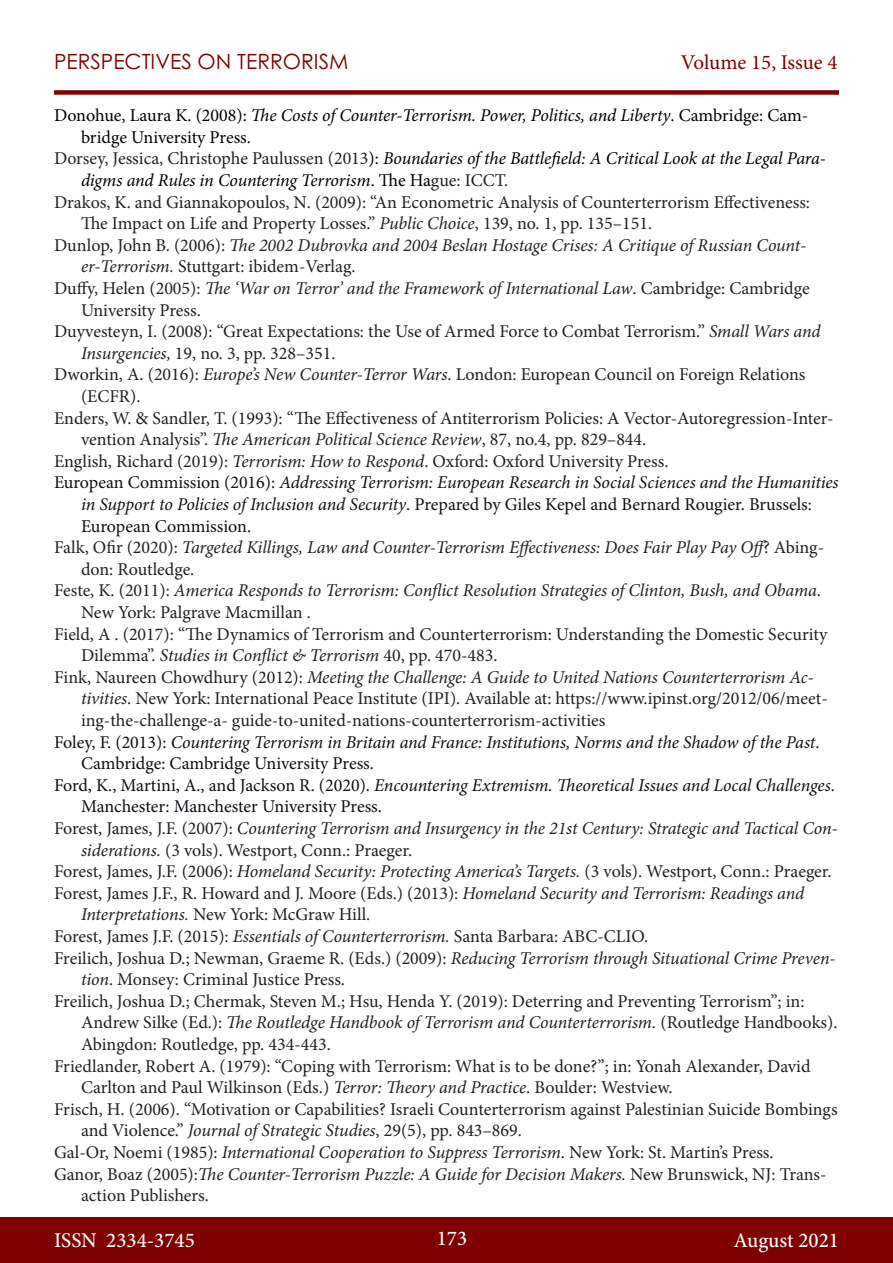
<style>
.page{position:relative;width:893px;height:1263px;background:#fff}
.page>*{position:absolute;margin:0;border:0;box-sizing:border-box;transform-origin:0 0}
.t1{font:500 21px "Minion Pro";color:#fff}
.t2{font:21px "Century Gothic Pro";color:#800000}
.t3{font:21px "Minion Pro";letter-spacing:-.005em;color:#800000}
.t4{font:18px/21.6px "Minion Pro";color:#231f20}
.t5{font:italic 18px/21.6px "Minion Pro";letter-spacing:-.01em;color:#231f20}
.t6{font:italic 18px/21.6px "Minion Pro";letter-spacing:-.01em;color:#0f1111}
.t7{font:italic 18px/21.6px "Minion Pro";letter-spacing:-.01em;color:#000}
.t8{font:18px/21.6px "Minion Pro";letter-spacing:-.005em;color:#0c0f14}
.t9{font:italic 18px/21.6px "Minion Pro";letter-spacing:-.01em;color:#0c0f14}
.Heading_1{font:18px/21.6px "Minion Pro";letter-spacing:-.005em;color:#000}
.s1{font-style:italic}
.s2{font-style:normal;color:#202122}
.s3{font-style:normal}
</style>
<div class="page">
<div style="left:0;top:1217px;width:893px;height:46px;background:#800000"></div>
<div style="left:54px;top:90px;width:785px;height:5px;background:#800000"></div>
<p class="t2" style="left:54px;top:49px;width:296px">PERSPECTIVES ON TERRORISM</p>
<p class="t3" style="left:681px;top:48px;width:158px">Volume 15, Issue 4</p>
<p class="Heading_1" style="left:81px;top:105px;width:729px;text-indent:-27px">Donohue, Laura K. (2008): <span class="s1">The Costs of Counter-Terrorism. Power, Politics, and Liberty</span>. Cambridge: Cam&shy;bridge University Press.</p>
<p class="t7" style="left:81px;top:148px;width:746px;text-indent:-27px"><span class="s2">Dorsey, Jessica, Christophe Paulussen (2013</span><span class="s3">):</span> Boundaries of the Battlefield: A Critical Look at the Legal Para&shy;digms and Rules in Countering Terrorism<span class="s3">. The Ha</span><span class="s2">gue: ICCT.</span></p>
<p class="t4" style="left:81px;top:191px;width:731px;text-indent:-27px">Drakos, K. and Giannakopoulos, N. (2009): “An Econometric Analysis of Counterterrorism Effectiveness:<br>The Impact on Life and Property Losses.” <span class="s1">Public Choice</span>, 139, no. 1, pp. 135–151.</p>
<p class="t5" style="left:81px;top:234px;width:727px;text-indent:-27px"><span class="s3">Dunlop, John B. (2006):</span> The 2002 Dubrovka and 2004 Beslan Hostage Crises: A Critique of Russian Count&shy;er-Terrorism. <span class="s3">Stuttgart: ibidem-Verlag.</span></p>
<p class="t4" style="left:81px;top:277px;width:730px;text-indent:-27px">Duffy, Helen (2005): <span class="s1">The ‘War on Terror’ and the Framework of International Law</span>. Cambridge: Cambridge<br>University Press.</p>
<p class="t4" style="left:81px;top:321px;width:741px;text-indent:-27px">Duyvesteyn, I. (2008): “Great Expectations: the Use of Armed Force to Combat Terrorism.” <span class="s1">Small Wars and<br>Insurgencies,</span> 19, no. 3, pp. 328–351.</p>
<p class="t4" style="left:81px;top:364px;width:726px;text-indent:-27px">Dworkin, A. (2016): <span class="s1">Europe’s New Counter-Terror Wars</span>. London: European Council on Foreign Relations (ECFR).</p>
<p class="t4" style="left:81px;top:407px;width:754px;text-indent:-27px">Enders, W. &amp; Sandler, T. (1993): “The Effectiveness of Antiterrorism Policies: A Vector-Autoregression-Inter&shy;vention Analysis”. <span class="s1">The American Political Science Review</span>, 87, no.4, pp. 829–844.</p>
<p class="t4" style="left:54px;top:450px;width:616px">English, Richard (2019): <span class="s1">Terrorism: How to Respond</span>. Oxford: Oxford University Press.</p>
<p class="t6" style="left:81px;top:472px;width:759px;text-indent:-27px"><span class="s3">European Commission (2016):</span> Addressing Terrorism: European Research in Social Sciences and the Humanities in Support to Policies of Inclusion and Security<span class="s3">. Prepared by Giles Kepel and Bernard Rougier. Brussels:<br>European Commission.</span></p>
<p class="t5" style="left:81px;top:537px;width:745px;text-indent:-27px"><span class="s3">Falk, Ofir (2020):</span> Targeted Killings, Law and Counter-Terrorism Effectiveness: Does Fair Play Pay Off<span class="s3">? Abing&shy;don: Routledge.</span></p>
<p class="t5" style="left:81px;top:580px;width:741px;text-indent:-27px"><span class="s3">Feste, K. (2011):</span> America Responds to Terrorism: Conflict Resolution Strategies of Clinton, Bush, and Obama<span class="s3">.<br>New York: Palgrave Macmillan .</span></p>
<p class="t4" style="left:81px;top:623px;width:748px;text-indent:-27px">Field, A . (2017): “The Dynamics of Terrorism and Counterterrorism: Understanding the Domestic Security<br>Dilemma”. <span class="s1">Studies in Conflict &amp; Terrorism</span> 40, pp. 470-483.</p>
<p class="t4" style="left:81px;top:666px;width:748px;text-indent:-27px">Fink, Naureen Chowdhury (2012): <span class="s1">Meeting the Challenge: A Guide to United Nations Counterterrorism Ac&shy;tivities</span>. New York: International Peace Institute (IPI). Available at: https://www.ipinst.org/2012/06/meet&shy;ing-the-challenge-a- guide-to-united-nations-counterterrorism-activities</p>
<p class="t9" style="left:81px;top:731px;width:740px;text-indent:-27px"><span class="s3">Foley, F. (2013):</span> Countering Terrorism in Britain and France: Institutions, Norms and the Shadow of the Past<span class="s3">.<br>Cambridge: Cambridge University Press.</span></p>
<p class="t8" style="left:81px;top:774px;width:755px;text-indent:-27px">Ford, K., Martini, A., and Jackson R. (2020). <span class="s1">Encountering Extremism. Theoretical Issues and Local Challenges</span>.<br>Manchester: Manchester University Press.</p>
<p class="t5" style="left:81px;top:817px;width:758px;text-indent:-27px"><span class="s3">Forest, James, J.F. (2007):</span> Countering Terrorism and Insurgency in the 21st Century: Strategic and Tactical Con&shy;siderations. <span class="s3">(3 vols). Westport, Conn.: Praeger.</span></p>
<p class="t4" style="left:54px;top:861px;width:779px">Forest, James, J.F. (2006): <span class="s1">Homeland Security: Protecting America’s Targets.</span> (3 vols). Westport, Conn.: Praeger.</p>
<p class="t4" style="left:81px;top:882px;width:725px;text-indent:-27px">Forest, James J.F., R. Howard and J. Moore (Eds.) (2013): <span class="s1">Homeland Security and Terrorism: Readings and<br>Interpretations.</span> New York: McGraw Hill.</p>
<p class="t4" style="left:54px;top:925px;width:596px">Forest, James J.F. (2015): <span class="s1">Essentials of Counterterrorism.</span> Santa Barbara: ABC-CLIO.</p>
<p class="t4" style="left:81px;top:947px;width:756px;text-indent:-27px">Freilich, Joshua D.; Newman, Graeme R. (Eds.) (2009): <span class="s1">Reducing Terrorism through Situational Crime Preven&shy;tion</span>. Monsey: Criminal Justice Press.</p>
<p class="t4" style="left:81px;top:990px;width:758px;text-indent:-27px">Freilich, Joshua D.; Chermak, Steven M.; Hsu, Henda Y. (2019): Deterring and Preventing Terrorism”; in:<br>Andrew Silke (Ed.): <span class="s1">The Routledge Handbook of Terrorism and Counterterrorism.</span> (Routledge Handbooks).<br>Abingdon: Routledge, pp. 434-443.</p>
<p class="t4" style="left:81px;top:1055px;width:731px;text-indent:-27px">Friedlander, Robert A. (1979): “Coping with Terrorism: What is to be done?”; in: Yonah Alexander, David<br>Carlton and Paul Wilkinson (Eds.) <span class="s1">Terror: Theory and Practice</span>. Boulder: Westview.</p>
<p class="t4" style="left:81px;top:1098px;width:758px;text-indent:-27px">Frisch, H. (2006). “Motivation or Capabilities? Israeli Counterterrorism against Palestinian Suicide Bombings and Violence.” <span class="s1">Journal of Strategic Studies</span>, 29(5), pp. 843–869.</p>
<p class="t4" style="left:54px;top:1141px;width:721px">Gal-Or, Noemi (1985): <span class="s1">International Cooperation to Suppress Terrorism</span>. New York: St. Martin’s Press.</p>
<p class="t4" style="left:81px;top:1163px;width:747px;text-indent:-27px">Ganor, Boaz (2005):<span class="s1">The Counter-Terrorism Puzzle: A Guide for Decision Makers.</span> New Brunswick, NJ: Trans&shy;action Publishers.</p>
<p class="t1" style="left:54px;top:1226px;width:142px">ISSN 2334-3745</p>
<p class="t1" style="left:437px;top:1224px;width:32px">173</p>
<p class="t1" style="left:733px;top:1226px;width:107px">August 2021</p>
</div>
